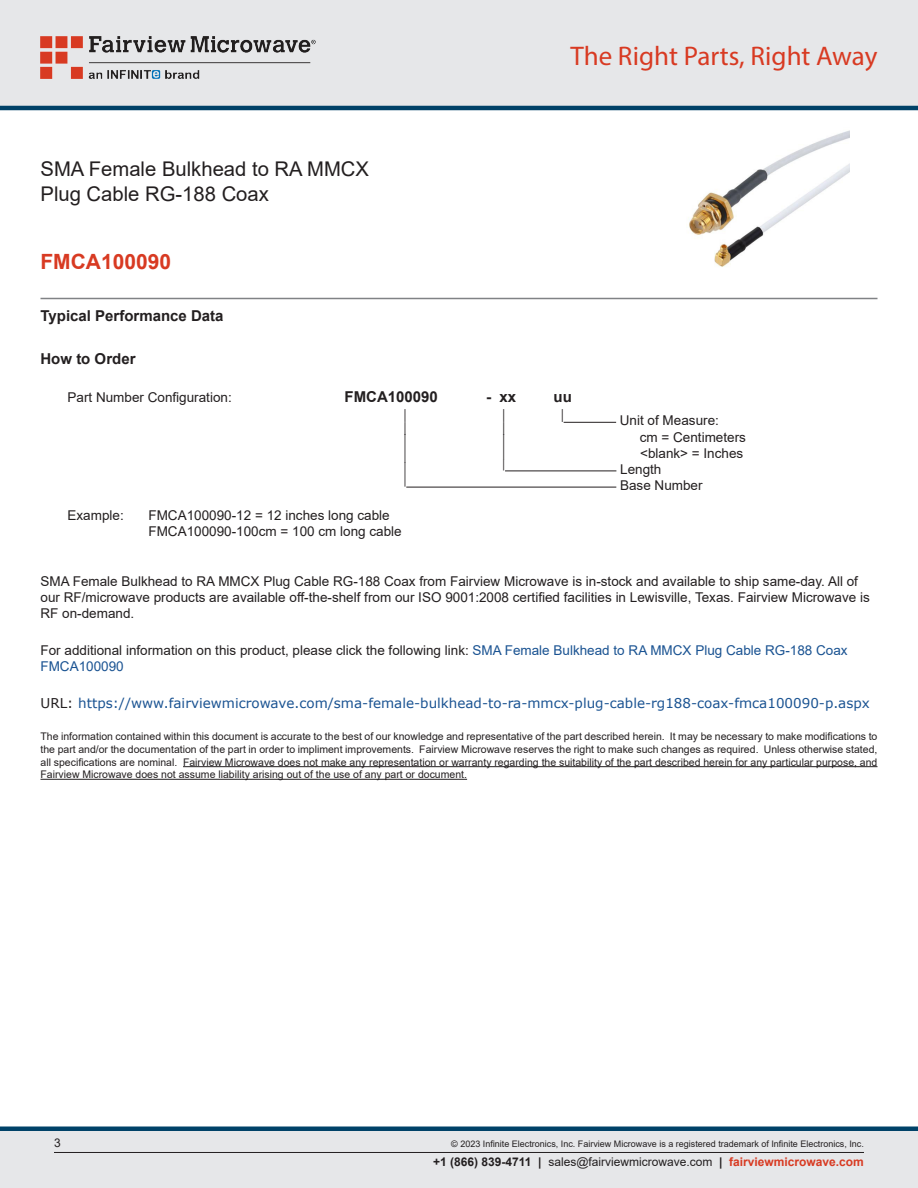
<style>
.page{position:relative;width:918px;height:1188px;background:#fff}
.page>*{position:absolute;margin:0;border:0;box-sizing:border-box;transform-origin:0 0}
.Specs_Para{font:30px "Arial";color:#231f20;scale:.33 1}
.t1{font:27px "Myriad Pro";color:#d83a22}
.Specs_Para-2{font:26.85px "Arial";color:#231f20;scale:.37 1}
.Specs_Para-3{font:25.8px "Arial";color:#231f20;scale:.39 1}
.Branded_Part_No{font:700 21px "Arial";color:#d83a22}
.Web_Description_Para{font:20.25px/24.3px "Arial";color:#231f20}
.Head1{font:700 15px "Arial";color:#231f20}
.Specs_Para-4{font:700 15px "Arial";color:#231f20}
.Specs_Para-5{font:700 15px "Arial";color:#231f20;scale:1.04 1}
.Web_Description_Para-2{font:13.5px/16.2px "Arial";color:#231f20}
.Specs_Para-6{font:13.5px "Arial";color:#231f20}
.URL_para{font:13.5px "Verdana";color:#1a5392}
.Specs_Para-7{font:13.5px "Arial";color:#231f20;scale:.75 1}
.t2{font:12px "Arial";color:#231f20}
.Specs_Para-8{font:11.25px "Arial";color:#231f20;scale:.86 1}
.t3{font:10.5px/12.6px "Arial";color:#231f20;text-align:justify}
.Copyright_disclaimer{font:9px "Arial";color:#231f20}
.s1{color:#1a5392}
.s2{color:#231f20}
.s3{font-weight:700}
.s4{font-weight:700;color:#d83a22}
</style>
<div class="page">
<div style="left:0;top:1131px;width:918px;height:57px;background:#e6e7e9"></div>
<div style="left:0;top:1126px;width:918px;height:5px;background:#004268"></div>
<div style="left:0;top:0;width:918px;height:108px;background:#e6e7e9"></div>
<hr style="left:0;top:106px;width:918px;height:4px;background:#004268">
<img style="left:40px;top:36px;width:276px;height:42px">
<hr style="left:54px;top:1152px;width:810px;height:1px;background:#231f20">
<hr style="left:40px;top:298px;width:838px;height:1px;background:#808285">
<img style="left:689px;top:130px;width:160px;height:137px">
<hr style="left:564px;top:422px;width:52px;height:1px;background:#231f20">
<hr style="left:505px;top:470px;width:111px;height:1px;background:#231f20">
<hr style="left:406px;top:487px;width:210px;height:1px;background:#231f20">
<hr style="left:183px;top:766px;width:694px;height:1px;background:#231f20">
<hr style="left:40px;top:779px;width:427px;height:1px;background:#231f20">
<h1 class="Web_Description_Para" style="left:40px;top:157px;width:330px">SMA Female Bulkhead to RA MMCX<br>Plug Cable RG-188 Coax</h1>
<p class="Branded_Part_No" style="left:40px;top:247px;width:132px">FMCA100090</p>
<h2 class="t1" style="left:571px;top:39px;width:308px">The Right Parts, Right Away</h2>
<p class="Head1" style="left:40px;top:306px;width:185px">Typical Performance Data</p>
<p class="Head1" style="left:40px;top:348px;width:97px">How to Order</p>
<p class="Specs_Para-6" style="left:68px;top:388px;width:166px">Part Number Configuration:</p>
<p class="Specs_Para-4" style="left:345px;top:387px;width:95px">FMCA100090</p>
<p class="Specs_Para-5" style="left:486px;top:387px;width:31px">- xx</p>
<p class="Specs_Para-4" style="left:554px;top:387px;width:20px">uu</p>
<p class="Specs_Para-7" style="left:404px;top:405px;width:5px">|</p>
<p class="Specs_Para-7" style="left:503px;top:405px;width:5px">|</p>
<p class="Specs_Para-7" style="left:561px;top:405px;width:5px">|</p>
<p class="Specs_Para-6" style="left:620px;top:411px;width:101px">Unit of Measure:</p>
<p class="Specs_Para-7" style="left:404px;top:418px;width:5px">|</p>
<p class="Specs_Para-7" style="left:503px;top:418px;width:5px">|</p>
<p class="Specs_Para-6" style="left:640px;top:428px;width:108px">cm = Centimeters</p>
<p class="Specs_Para" style="left:404px;top:425px;width:9px">|</p>
<p class="Specs_Para-2" style="left:503px;top:426px;width:9px">|</p>
<p class="Specs_Para-6" style="left:640px;top:444px;width:105px">&lt;blank&gt; = Inches</p>
<p class="Specs_Para-8" style="left:503px;top:457px;width:4px">|</p>
<p class="Specs_Para-6" style="left:620px;top:460px;width:43px">Length</p>
<p class="Specs_Para-3" style="left:404px;top:454px;width:8px">|</p>
<p class="Specs_Para-6" style="left:620px;top:476px;width:84px">Base Number</p>
<p class="Specs_Para-6" style="left:68px;top:506px;width:58px">Example:</p>
<p class="Specs_Para-6" style="left:148px;top:506px;width:243px">FMCA100090-12 = 12 inches long cable</p>
<p class="Specs_Para-6" style="left:148px;top:522px;width:255px">FMCA100090-100cm = 100 cm long cable</p>
<h1 class="Web_Description_Para-2" style="left:40px;top:573px;width:831px">SMA Female Bulkhead to RA MMCX Plug Cable RG-188 Coax from Fairview Microwave is in-stock and available to ship same-day. All of our RF/microwave products are available off-the-shelf from our ISO 9001:2008 certified facilities in Lewisville, Texas. Fairview Microwave is<br>RF on-demand.</h1>
<h1 class="Web_Description_Para-2" style="left:40px;top:642px;width:809px">For additional information on this product, please click the following link: <span class="s1">SMA Female Bulkhead to RA MMCX Plug Cable RG-188 Coax<br>FMCA100090</span></h1>
<p class="URL_para" style="left:40px;top:693px;width:831px"><span class="s2">URL:</span> https://www.fairviewmicrowave.com/sma-female-bulkhead-to-ra-mmcx-plug-cable-rg188-coax-fmca100090-p.aspx</p>
<p class="t3" style="left:40px;top:730px;width:838px">The information contained within this document is accurate to the best of our knowledge and representative of the part described herein. It may be necessary to make modifications to the part and/or the documentation of the part in order to impliment improvements. Fairview Microwave reserves the right to make such changes as required. Unless otherwise stated, all specifications are nominal. Fairview Microwave does not make any representation or warranty regarding the suitability of the part described herein for any particular purpose, and Fairview Microwave does not assume liability arising out of the use of any part or document.</p>
<p class="t2" style="left:54px;top:1135px;width:8px">3</p>
<p class="Copyright_disclaimer" style="left:451px;top:1138px;width:414px">© 2023 Infinite Electronics, Inc. Fairview Microwave is a registered trademark of Infinite Electronics, Inc.</p>
<p class="t2" style="left:433px;top:1153px;width:432px"><span class="s3">+1 (866) 839-4711 |</span> sales@fairviewmicrowave.com <span class="s3">|</span> <span class="s4">fairviewmicrowave.com</span></p>
</div>
